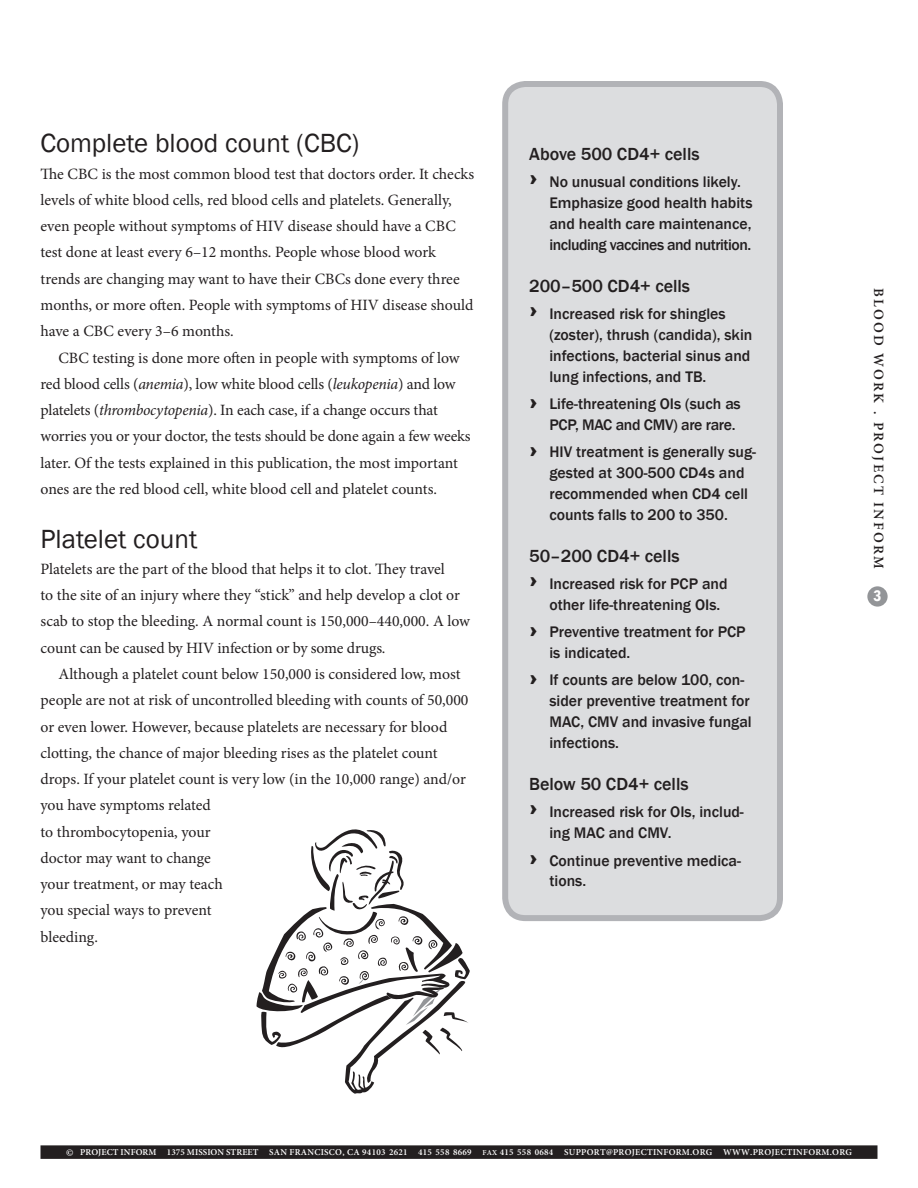
<style>
.page{position:relative;width:918px;height:1188px;background:#fff}
.page>*{position:absolute;margin:0;border:0;box-sizing:border-box;transform-origin:0 0}
.t1{font:27px "Franklin Gothic";color:#231f20}
.t2{font:500 18px "Franklin Gothic";color:#231f20}
.t3{font:15.75px/26.2px "Minion Pro";letter-spacing:-.005em;color:#231f20}
.t4{font:500 15.75px/21px "Franklin Gothic";color:#231f20}
.t5{font:600 condensed 15.75px "Franklin Gothic";color:#fff}
.t6{font:600 14.25px "Minion Pro";letter-spacing:.15em;color:#231f20}
.t7{font:600 9px "Minion Pro";letter-spacing:.03em;color:#fff}
.s1{font-style:italic}
.s2{font-weight:800;font-size:31.5px}
.s3{font-size:10.5px}
.s4{font-size:7.5px}
</style>
<div class="page">
<div style="left:40px;top:1145px;width:838px;height:14px;background:#231f20"></div>
<svg style="left:256px;top:829px;width:214px;height:265px"></svg>
<div style="left:505px;top:84px;width:275px;height:834px;background:#dcdddf;border-radius:20px"></div>
<div style="left:502px;top:81px;width:281px;height:840px;border:6px solid #b2b3b7;border-radius:20px"></div>
<div style="left:867px;top:586px;width:21px;height:21px;background:#939598;border-radius:50%"></div>
<p class="t1" style="left:40px;top:127px;width:321px">Complete blood count (CBC)</p>
<p class="t3" style="left:40px;top:161px;width:435px">The CBC is the most common blood test that doctors order. It checks levels of white blood cells, red blood cells and platelets. Generally, even people without symptoms of HIV disease should have a CBC test done at least every 6–12 months. People whose blood work trends are changing may want to have their CBCs done every three months, or more often. People with symptoms of HIV disease should have a CBC every 3–6 months.</p>
<p class="t3" style="left:40px;top:344px;width:432px;text-indent:18px">CBC testing is done more often in people with symptoms of low red blood cells (<span class="s1">anemia</span>), low white blood cells (<span class="s1">leukopenia</span>) and low platelets (<span class="s1">thrombocytopenia</span>). In each case, if a change occurs that worries you or your doctor, the tests should be done again a few weeks later. Of the tests explained in this publication, the most important ones are the red blood cell, white blood cell and platelet counts.</p>
<p class="t1" style="left:40px;top:522px;width:158px">Platelet count</p>
<p class="t3" style="left:40px;top:556px;width:431px">Platelets are the part of the blood that helps it to clot. They travel<br>to the site of an injury where they “stick” and help develop a clot or scab to stop the bleeding. A normal count is 150,000–440,000. A low count can be caused by HIV infection or by some drugs.</p>
<p class="t3" style="left:40px;top:661px;width:430px;text-indent:18px">Although a platelet count below 150,000 is considered low, most people are not at risk of uncontrolled bleeding with counts of 50,000 or even lower. However, because platelets are necessary for blood clotting, the chance of major bleeding rises as the platelet count drops. If your platelet count is very low (in the 10,000 range) and/or you have symptoms related<br>to thrombocytopenia, your<br>doctor may want to change<br>your treatment, or may teach<br>you special ways to prevent<br>bleeding.</p>
<p class="t2" style="left:529px;top:143px;width:172px">Above 500 CD4+ cells</p>
<p class="t4" style="left:549px;top:171px;width:205px;text-indent:-20px"><span class="s2">›</span> No unusual conditions likely.<br>Emphasize good health habits and health care maintenance, including vaccines and nutrition.</p>
<p class="t2" style="left:529px;top:275px;width:162px">200–500 CD4+ cells</p>
<p class="t4" style="left:549px;top:303px;width:204px;text-indent:-20px"><span class="s2">›</span> Increased risk for shingles (zoster), thrush (candida), skin infections, bacterial sinus and lung infections, and TB.</p>
<p class="t4" style="left:549px;top:393px;width:193px;text-indent:-20px"><span class="s2">›</span> Life-threatening OIs (such as<br>PCP, MAC and CMV) are rare.</p>
<p class="t4" style="left:549px;top:442px;width:208px;text-indent:-20px"><span class="s2">›</span> HIV treatment is generally sug&shy;gested at 300-500 CD4s and recommended when CD4 cell counts falls to 200 to 350.</p>
<p class="t2" style="left:529px;top:545px;width:152px">50–200 CD4+ cells</p>
<p class="t4" style="left:549px;top:574px;width:180px;text-indent:-20px"><span class="s2">›</span> Increased risk for PCP and other life-threatening OIs.</p>
<p class="t4" style="left:549px;top:622px;width:198px;text-indent:-20px"><span class="s2">›</span> Preventive treatment for PCP is indicated.</p>
<p class="t4" style="left:549px;top:670px;width:204px;text-indent:-20px"><span class="s2">›</span> If counts are below 100, con&shy;sider preventive treatment for<br>MAC, CMV and invasive fungal infections.</p>
<p class="t2" style="left:529px;top:773px;width:161px">Below 50 CD4+ cells</p>
<p class="t4" style="left:549px;top:802px;width:196px;text-indent:-20px"><span class="s2">›</span> Increased risk for OIs, includ&shy;ing MAC and CMV.</p>
<p class="t4" style="left:549px;top:850px;width:193px;text-indent:-20px"><span class="s2">›</span> Continue preventive medica&shy;tions.</p>
<p class="t6" style="left:888px;top:288px;width:282px;rotate:90deg">BLOOD WORK . PROJECT INFORM</p>
<p class="t5" style="left:873px;top:585px;width:10px">3</p>
<p class="t7" style="left:66px;top:1146px;width:787px"><span class="s3">©</span> PROJECT INFORM 1375 MISSION STREET SAN FRANCISCO, CA 94103 2621 415 558 8669 <span class="s4">FAX</span> 415 558 0684 SUPPORT@PROJECTINFORM.ORG WWW.PROJECTINFORM.ORG</p>
</div>
